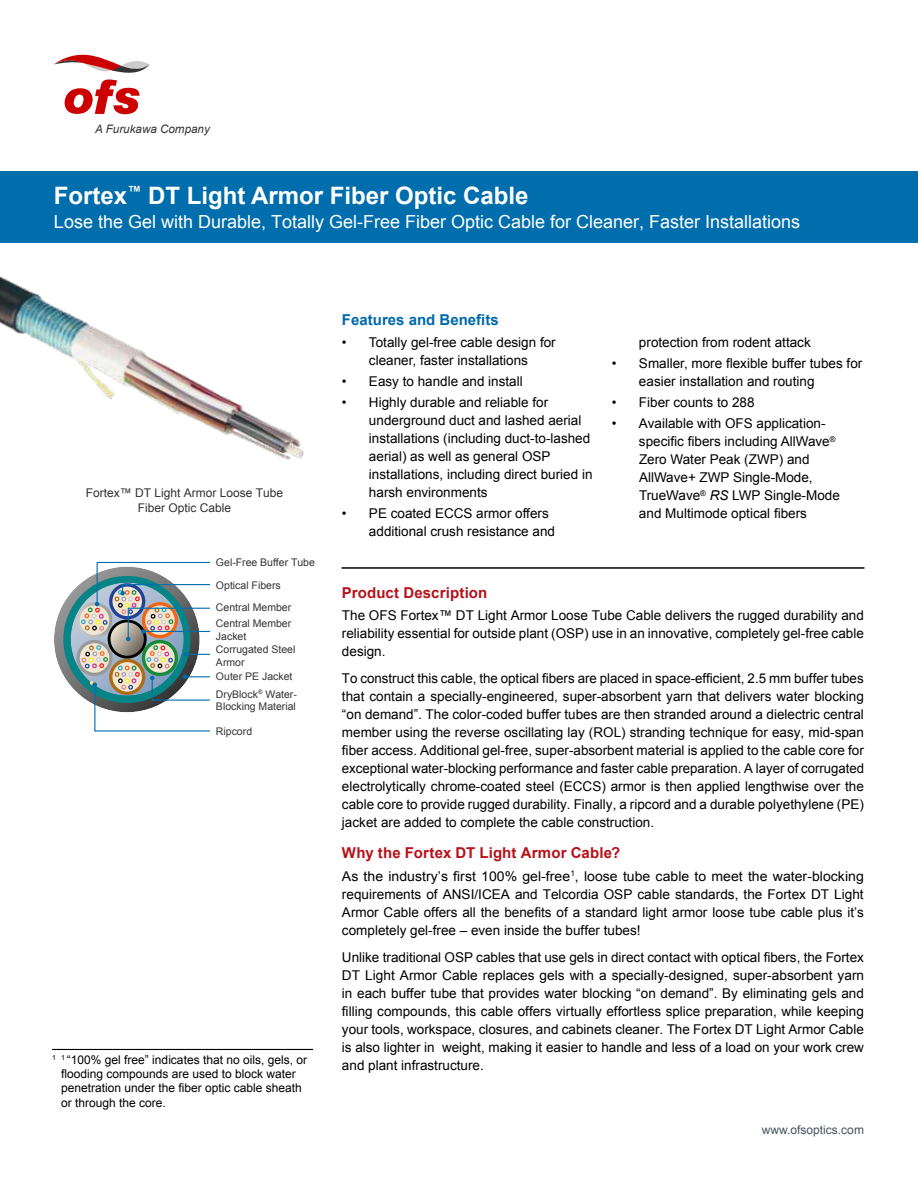
<style>
.page{position:relative;width:918px;height:1188px;background:#fff}
.page>*{position:absolute;margin:0;border:0;box-sizing:border-box;transform-origin:0 0}
.t1{font:700 24px "Arial";color:#fff}
.t2{font:18px "Arial";color:#fff}
.t3{font:700 15px "Arial";letter-spacing:.01em;color:#b5121b}
.t4{font:700 15px "Arial";color:#0069aa}
.t5{font:13.5px/18px "Arial";color:#000}
.t6{font:13.5px/18px "Arial";color:#000;text-align:justify;scale:1.04 1}
.t7{font:12px/14.4px "Arial";color:#000}
.t8{font:12px/14.4px "Arial";color:#313131;text-align:center}
.t9{font:12px "Arial";color:#45545f}
.t10{font:italic 11.7px "Arial";color:#333}
.t11{font:10.5px/12.8px "Arial";color:#333}
.s1{font-style:italic}
</style>
<div class="page">
<hr style="left:342px;top:567px;width:522px;height:2px;background:#000">
<img style="left:0;top:276px;width:304px;height:184px">
<img style="left:54px;top:593px;width:17px;height:93px">
<div style="left:63px;top:576px;width:127px;height:127px;background:#078486;border-radius:50%"></div>
<img style="left:71px;top:590px;width:3px;height:99px">
<img style="left:74px;top:561px;width:137px;height:171px">
<hr style="left:52px;top:1049px;width:261px;height:1px;background:#000">
<svg style="left:54px;top:54px;width:96px;height:61px"></svg>
<div style="left:0;top:171px;width:918px;height:72px;background:#006eac"></div>
<p class="t10" style="left:95px;top:125px;width:116px">A Furukawa Company</p>
<h1 class="t1" style="left:54px;top:186px;width:476px">Fortex<sup>™</sup> DT Light Armor Fiber Optic Cable</h1>
<h2 class="t2" style="left:54px;top:215px;width:748px">Lose the Gel with Durable, Totally Gel-Free Fiber Optic Cable for Cleaner, Faster Installations</h2>
<p class="t8" style="left:86px;top:487px;width:199px">Fortex™ DT Light Armor Loose Tube<br>Fiber Optic Cable</p>
<p class="t11" style="left:216px;top:557px;width:100px">Gel-Free Buffer Tube</p>
<p class="t11" style="left:216px;top:575px;width:77px;line-height:22.2px">Optical Fibers<br>Central Member</p>
<p class="t11" style="left:216px;top:617px;width:81px">Central Member<br>Jacket<br>Corrugated Steel<br>Armor</p>
<p class="t11" style="left:216px;top:669px;width:82px;line-height:17.4px">Outer PE Jacket<br>DryBlock<sup>®</sup> Water-</p>
<p class="t11" style="left:216px;top:700px;width:81px">Blocking Material</p>
<p class="t11" style="left:216px;top:726px;width:38px">Ripcord</p>
<p class="t7" style="left:61px;top:1052px;width:247px;text-indent:-9px"><sup>1</sup> <sup>1</sup> “100% gel free” indicates that no oils, gels, or flooding compounds are used to block water penetration under the fiber optic cable sheath or through the core.</p>
<p class="t4" style="left:342px;top:309px;width:158px">Features and Benefits</p>
<p class="t5" style="left:342px;top:335px;width:215px;text-align:center">• Totally gel-free cable design for cleaner, faster installations</p>
<p class="t5" style="left:342px;top:374px;width:182px">• Easy to handle and install</p>
<p class="t5" style="left:369px;top:395px;width:225px;text-indent:-27px">• Highly durable and reliable for underground duct and lashed aerial installations (including duct-to-lashed aerial) as well as general OSP installations, including direct buried in harsh environments</p>
<p class="t5" style="left:369px;top:506px;width:188px;text-indent:-27px">• PE coated ECCS armor offers additional crush resistance and</p>
<p class="t5" style="left:639px;top:334px;width:173px">protection from rodent attack</p>
<p class="t5" style="left:639px;top:356px;width:225px;text-indent:-27px">• Smaller, more flexible buffer tubes for easier installation and routing</p>
<p class="t5" style="left:612px;top:395px;width:144px">• Fiber counts to 288</p>
<p class="t5" style="left:639px;top:416px;width:202px;text-indent:-27px">• Available with OFS application&shy;specific fibers including AllWave<sup>®<br></sup>Zero Water Peak (ZWP) and<br>AllWave+ ZWP Single-Mode,<br>TrueWave<sup>®</sup> <span class="s1">RS</span> LWP Single-Mode and Multimode optical fibers</p>
<p class="t3" style="left:342px;top:587px;width:147px">Product Description</p>
<p class="t5" style="left:342px;top:608px;width:523px;text-align:justify">The OFS Fortex™ DT Light Armor Loose Tube Cable delivers the rugged durability and reliability essential for outside plant (OSP) use in an innovative, completely gel-free cable design.</p>
<p class="t5" style="left:342px;top:670px;width:524px;text-align:justify">To construct this cable, the optical fibers are placed in space-efficient, 2.5 mm buffer tubes that contain a specially-engineered, super-absorbent yarn that delivers water blocking “on demand”. The color-coded buffer tubes are then stranded around a dielectric central member using the reverse oscillating lay (ROL) stranding technique for easy, mid-span fiber access. Additional gel-free, super-absorbent material is applied to the cable core for exceptional water-blocking performance and faster cable preparation. A layer of corrugated electrolytically chrome-coated steel (ECCS) armor is then applied lengthwise over the cable core to provide rugged durability. Finally, a ripcord and a durable polyethylene (PE) jacket are added to complete the cable construction.</p>
<p class="t3" style="left:342px;top:847px;width:280px">Why the Fortex DT Light Armor Cable?</p>
<p class="t6" style="left:342px;top:867px;width:503px">As the industry’s first 100% gel-free<sup>1</sup>, loose tube cable to meet the water-blocking requirements of ANSI/ICEA and Telcordia OSP cable standards, the Fortex DT Light Armor Cable offers all the benefits of a standard light armor loose tube cable plus it’s completely gel-free – even inside the buffer tubes!</p>
<p class="t5" style="left:342px;top:948px;width:524px;text-align:justify">Unlike traditional OSP cables that use gels in direct contact with optical fibers, the Fortex DT Light Armor Cable replaces gels with a specially-designed, super-absorbent yarn in each buffer tube that provides water blocking “on demand”. By eliminating gels and filling compounds, this cable offers virtually effortless splice preparation, while keeping your tools, workspace, closures, and cabinets cleaner. The Fortex DT Light Armor Cable is also lighter in weight, making it easier to handle and less of a load on your work crew and plant infrastructure.</p>
<p class="t9" style="left:762px;top:1125px;width:104px">www.ofsoptics.com</p>
</div>
